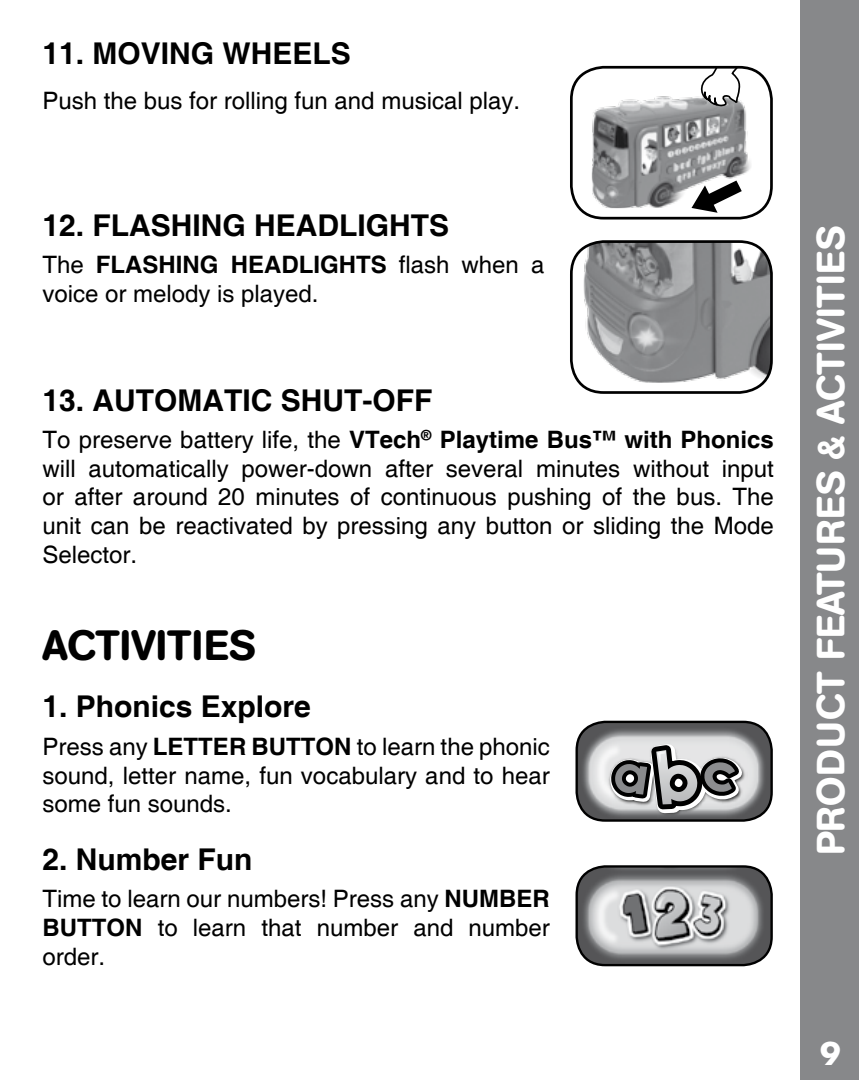
<style>
.page{position:relative;width:859px;height:1080px;background:#fff}
.page>*{position:absolute;margin:0;border:0;box-sizing:border-box;transform-origin:0 0}
.t1{font:500 42px "AG Book Rounded";color:#000}
.t2{font:500 39px "AG Book Rounded";color:#fff}
.t3{font:700 30px "Helvetica";color:#000}
.t4{font:700 30px "Futura";color:#fff}
.t5{font:24px/28.8px "Helvetica";color:#000;text-align:justify}
.s1{font-weight:700}
</style>
<div class="page">
<div style="left:800px;top:0;width:59px;height:1080px;background:#87888a"></div>
<img style="left:592px;top:96px;width:159px;height:112px">
<svg style="left:699px;top:67px;width:70px;height:41px"></svg>
<div style="left:570px;top:66px;width:203px;height:154px;border:3px solid #000;border-radius:32px"></div>
<img style="left:584px;top:242px;width:187px;height:141px">
<div style="left:570px;top:240px;width:203px;height:154px;border:3px solid #000;border-radius:32px"></div>
<svg style="left:691px;top:181px;width:51px;height:32px"></svg>
<svg style="left:577px;top:722px;width:194px;height:97px;background:#959596"></svg>
<div style="left:575px;top:721px;width:198px;height:101px;border:2px solid #000;border-radius:29px"></div>
<svg style="left:578px;top:867px;width:194px;height:98px;background:#9d9e9f"></svg>
<div style="left:575px;top:865px;width:198px;height:101px;border:2px solid #000;border-radius:29px"></div>
<p class="t3" style="left:42px;top:35px;width:289px">11. MOVING WHEELS</p>
<p class="t5" style="left:42px;top:87px;width:479px">Push the bus for rolling fun and musical play.</p>
<p class="t3" style="left:42px;top:207px;width:406px">12. FLASHING HEADLIGHTS</p>
<p class="t5" style="left:42px;top:251px;width:503px">The <span class="s1">FLASH ING HEADLIGHTS</span> flash when a voice or melody is played.</p>
<p class="t3" style="left:42px;top:382px;width:391px">13. AUTOMATIC SH UT-OFF</p>
<p class="t5" style="left:42px;top:426px;width:733px">To preserve battery life, the <span class="s1">VTech</span><sup>®</sup> <span class="s1">Playtime Bus™ with Phonics </span>will automatically power-down after several minutes without input or after around 20 minutes of continuous pushing of the bus. The unit can be reactivated by pressing any button or sliding the Mode Selector.</p>
<h1 class="t1" style="left:42px;top:621px;width:215px">ACTIVITIES</h1>
<p class="t3" style="left:42px;top:689px;width:270px">1. Phonics Explore</p>
<p class="t5" style="left:42px;top:733px;width:509px">Press any <span class="s1">LETTER BUTTON</span> to learn the phonic sound, letter name, fun vocabulary and to hear some fun sounds.</p>
<p class="t3" style="left:42px;top:841px;width:212px">2. Number Fun</p>
<p class="t5" style="left:42px;top:885px;width:509px">Time to learn our numbers! Press any <span class="s1">NUMBER BUTTON</span> to learn that number and number order.</p>
<h2 class="t2" style="left:808px;top:855px;width:631px;rotate:-90deg">PRODUCT FEATURES &amp; ACTIVITIES</h2>
<p class="t4" style="left:820px;top:1034px;width:22px">9</p>
</div>
